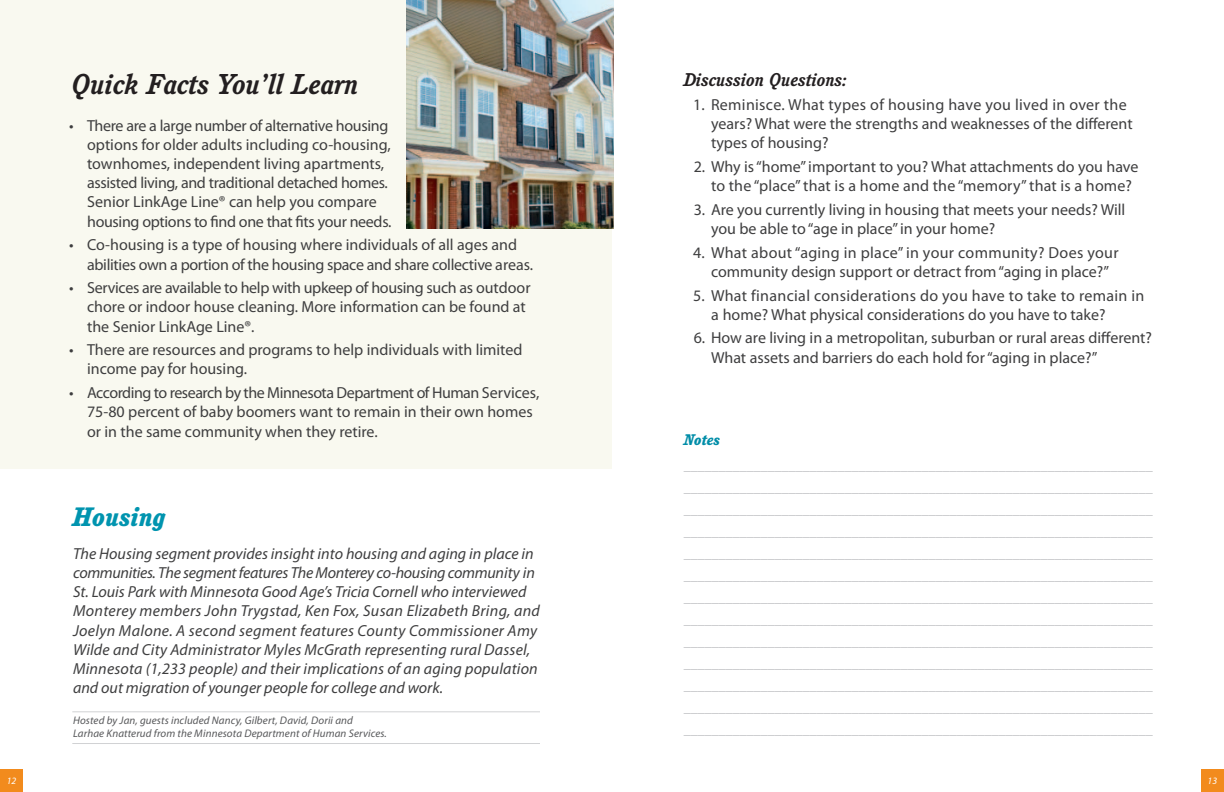
<style>
.page{position:relative;width:1224px;height:792px;background:#fff}
.page>*{position:absolute;margin:0;border:0;box-sizing:border-box;transform-origin:0 0}
.t1{font:italic 700 28px "Cushing";color:#231f20}
.t2{font:italic 800 26px "Cushing";color:#0094af}
.t3{font:italic 700 18px "Cushing";color:#231f20}
.t4{font:16px/19.2px "Myriad Pro";color:#3e3e3f}
.t5{font:italic 16px/19.2px "Myriad Pro";letter-spacing:.005em;color:#3e3e3f}
.t6{font:16px/19.2px "Myriad Pro";letter-spacing:-.02em;color:#3e3e3f}
.t7{font:italic 800 15px "Cushing";color:#008da8}
.t8{font:14px/22px "Myriad Pro";color:#bcbdc0;text-align:justify}
.t9{font:italic 11px/13.2px "Myriad Pro";letter-spacing:.01em;color:#57585a}
.t10{font:italic 9.8px "Myriad Pro";color:#fff}
</style>
<div class="page">
<hr style="left:72px;top:712px;width:468px;height:1px;background:#d1d2d4">
<hr style="left:72px;top:743px;width:468px;height:1px;background:#d1d2d4">
<div style="left:0;top:0;width:612px;height:468px;background:#f9f9f0"></div>
<img style="left:406px;top:0;width:207px;height:228px">
<div style="left:0;top:769px;width:23px;height:23px;background:#f28b1d"></div>
<div style="left:1201px;top:769px;width:23px;height:23px;background:#f28b1d"></div>
<h1 class="t1" style="left:72px;top:68px;width:288px">Quick Facts You’ll Learn</h1>
<p class="t3" style="left:684px;top:69px;width:165px">Discussion Questions:</p>
<p class="t4" style="left:711px;top:95px;width:423px;text-indent:-18px">1. Reminisce. What types of housing have you lived in over the years? What were the strengths and weaknesses of the different types of housing?</p>
<p class="t4" style="left:711px;top:157px;width:429px;text-indent:-17px">2. Why is “home” important to you? What attachments do you have to the “place” that is a home and the “memory” that is a home?</p>
<p class="t4" style="left:711px;top:200px;width:416px;text-indent:-17px">3. Are you currently living in housing that meets your needs? Will you be able to “age in place” in your home?</p>
<p class="t4" style="left:693px;top:242px;width:427px;text-align:center">4. What about “aging in place” in your community? Does your community design support or detract from “aging in place?”</p>
<p class="t4" style="left:711px;top:285px;width:435px;text-indent:-18px">5. What financial considerations do you have to take to remain in a home? What physical considerations do you have to take?</p>
<p class="t4" style="left:711px;top:328px;width:443px;text-indent:-17px">6. How are living in a metropolitan, suburban or rural areas different?<br>What assets and barriers do each hold for “aging in place?”</p>
<p class="t6" style="left:87px;top:115px;width:306px;text-indent:-18px">• There are a large number of alternative housing options for older adults including co-housing, townhomes, independent living apartments, assisted living, and traditional detached homes.<br>Senior LinkAge Line® can help you compare housing options to find one that fits your needs.</p>
<p class="t4" style="left:87px;top:235px;width:448px;text-indent:-18px">• Co-housing is a type of housing where individuals of all ages and abilities own a portion of the housing space and share collective areas.</p>
<p class="t4" style="left:87px;top:278px;width:445px;text-indent:-18px">• Services are available to help with upkeep of housing such as outdoor chore or indoor house cleaning. More information can be found at the Senior LinkAge Line®.</p>
<p class="t4" style="left:87px;top:340px;width:437px;text-indent:-18px">• There are resources and programs to help individuals with limited income pay for housing.</p>
<p class="t4" style="left:87px;top:383px;width:454px;text-indent:-18px">• According to research by the Minnesota Department of Human Services,<br>75-80 percent of baby boomers want to remain in their own homes or in the same community when they retire.</p>
<p class="t7" style="left:684px;top:431px;width:38px">Notes</p>
<p class="t8" style="left:684px;top:454px;width:470px">___________________________________________________________________ ___________________________________________________________________ ___________________________________________________________________ ___________________________________________________________________ ___________________________________________________________________ ___________________________________________________________________ ___________________________________________________________________ ___________________________________________________________________ ___________________________________________________________________ ___________________________________________________________________ ___________________________________________________________________ ___________________________________________________________________ ___________________________________________________________________</p>
<h2 class="t2" style="left:73px;top:501px;width:95px">Housing</h2>
<p class="t5" style="left:73px;top:544px;width:469px">The Housing segment provides insight into housing and aging in place in communities. The segment features The Monterey co-housing community in St. Louis Park with Minnesota Good Age’s Tricia Cornell who interviewed Monterey members John Trygstad, Ken Fox, Susan Elizabeth Bring, and Joelyn Malone. A second segment features County Commissioner Amy Wilde and City Administrator Myles McGrath representing rural Dassel, Minnesota (1,233 people) and their implications of an aging population and out migration of younger people for college and work.</p>
<p class="t9" style="left:73px;top:714px;width:315px">Hosted by Jan, guests included Nancy, Gilbert, David, Dorii and<br>Larhae Knatterud from the Minnesota Department of Human Services.</p>
<p class="t10" style="left:7px;top:775px;width:11px">12</p>
<p class="t10" style="left:1208px;top:775px;width:11px">13</p>
</div>
